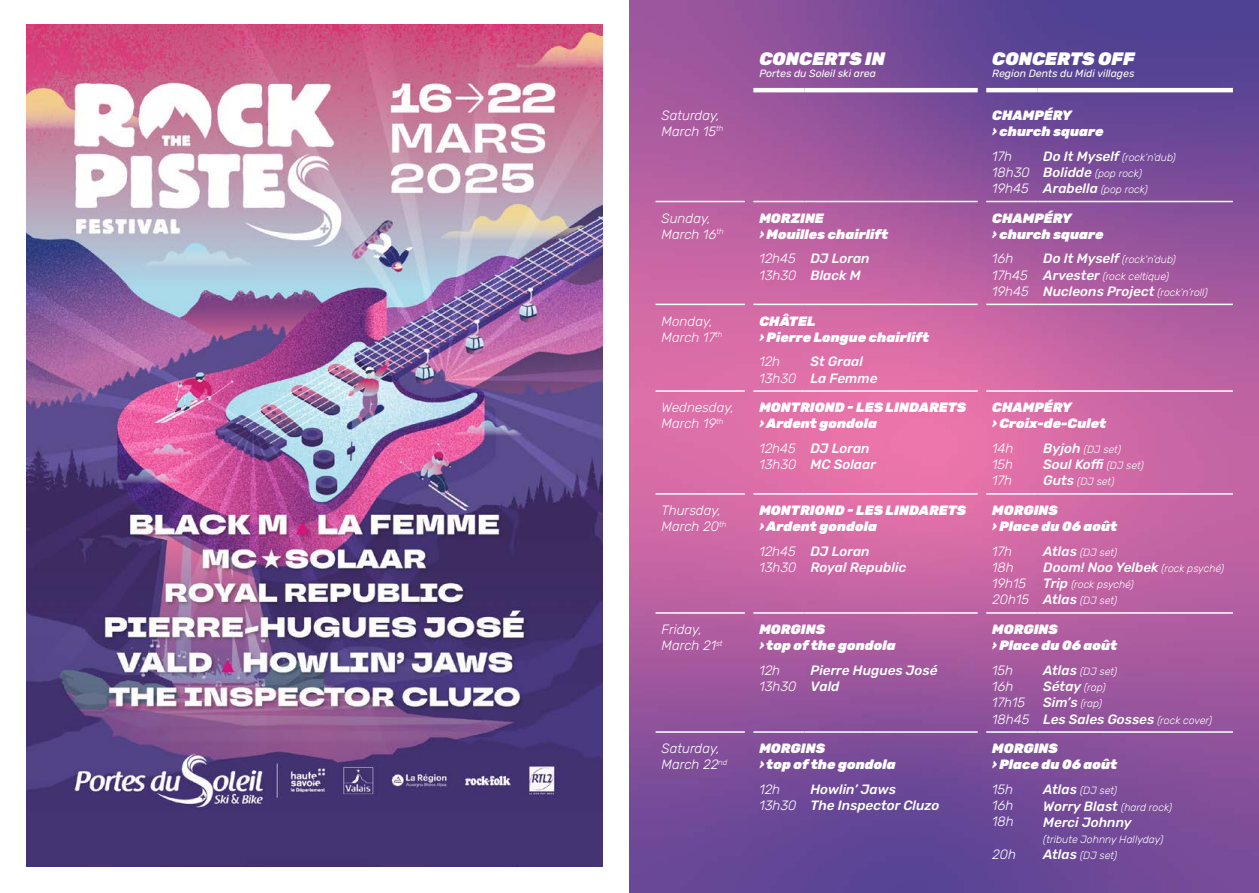
<style>
.page{position:relative;width:1259px;height:893px;background:#fff}
.page>*{position:absolute;margin:0;border:0;box-sizing:border-box;transform-origin:0 0}
.t1{font:italic 900 18px "Rubik";color:#fff}
.t2{font:italic 900 13.5px/16.2px "Rubik";color:#fff}
.t3{font:italic 500 13.5px/16.2px "Rubik";color:#fff}
.t4{font:italic 300 13.5px/16.2px "Rubik";color:#fff}
.t5{font:italic 300 10.5px/16.2px "Rubik";color:#fff}
.t6{font:italic 10.5px "Rubik";color:#fff}
.s1{font-weight:500;font-size:13.5px}
.s2{font-weight:300;font-size:10.5px}
</style>
<div class="page">
<img style="left:27px;top:25px;width:576px;height:842px">
<img style="left:629px;top:0;width:630px;height:893px">
<hr style="left:655px;top:201px;width:90px;height:1px;background:#fff">
<hr style="left:753px;top:201px;width:51px;height:1px;background:#fff">
<hr style="left:804px;top:201px;width:173px;height:1px;background:#fff">
<hr style="left:986px;top:201px;width:51px;height:1px;background:#fff">
<hr style="left:1037px;top:201px;width:196px;height:1px;background:#fff">
<hr style="left:655px;top:304px;width:90px;height:1px;background:#fff">
<hr style="left:753px;top:304px;width:51px;height:1px;background:#fff">
<hr style="left:804px;top:304px;width:173px;height:1px;background:#fff">
<hr style="left:986px;top:304px;width:51px;height:1px;background:#fff">
<hr style="left:1037px;top:304px;width:196px;height:1px;background:#fff">
<hr style="left:655px;top:390px;width:90px;height:2px;background:#fff">
<hr style="left:753px;top:390px;width:51px;height:2px;background:#fff">
<hr style="left:804px;top:390px;width:173px;height:2px;background:#fff">
<hr style="left:986px;top:390px;width:51px;height:2px;background:#fff">
<hr style="left:1037px;top:390px;width:196px;height:2px;background:#fff">
<hr style="left:655px;top:493px;width:90px;height:2px;background:#fff">
<hr style="left:753px;top:493px;width:51px;height:2px;background:#fff">
<hr style="left:804px;top:493px;width:173px;height:2px;background:#fff">
<hr style="left:986px;top:493px;width:51px;height:2px;background:#fff">
<hr style="left:1037px;top:493px;width:196px;height:2px;background:#fff">
<hr style="left:655px;top:612px;width:90px;height:2px;background:#fff">
<hr style="left:753px;top:612px;width:51px;height:2px;background:#fff">
<hr style="left:804px;top:612px;width:173px;height:2px;background:#fff">
<hr style="left:986px;top:612px;width:51px;height:2px;background:#fff">
<hr style="left:1037px;top:612px;width:196px;height:2px;background:#fff">
<hr style="left:655px;top:731px;width:90px;height:2px;background:#fff">
<hr style="left:753px;top:731px;width:51px;height:2px;background:#fff">
<hr style="left:804px;top:731px;width:173px;height:2px;background:#fff">
<hr style="left:986px;top:731px;width:51px;height:2px;background:#fff">
<hr style="left:1037px;top:731px;width:196px;height:2px;background:#fff">
<hr style="left:753px;top:88px;width:51px;height:4px;background:#fff">
<hr style="left:804px;top:88px;width:173px;height:4px;background:#fff">
<hr style="left:986px;top:88px;width:51px;height:4px;background:#fff">
<hr style="left:1037px;top:88px;width:196px;height:4px;background:#fff">
<h1 class="t1" style="left:759px;top:49px;width:127px">CONCERTS IN</h1>
<p class="t6" style="left:759px;top:68px;width:118px">Portes du Soleil ski area</p>
<h1 class="t1" style="left:992px;top:49px;width:144px">CONCERTS OFF</h1>
<p class="t6" style="left:992px;top:68px;width:144px">Region Dents du Midi villages</p>
<p class="t4" style="left:661px;top:107px;width:64px">Saturday,<br>March 15<sup>th</sup></p>
<p class="t2" style="left:992px;top:107px;width:113px">CHAMPÉRY<br>› church square</p>
<p class="t4" style="left:992px;top:148px;width:39px">17h<br>18h30<br>19h45</p>
<p class="t5" style="left:1043px;top:149px;width:134px"><span class="s1">Do It Myself</span> (rock’n’dub)<br><span class="s1">Bolidde</span> (pop rock)<br><span class="s1">Arabella</span> (pop rock)</p>
<p class="t4" style="left:661px;top:210px;width:64px">Sunday,<br>March 16<sup>th</sup></p>
<p class="t2" style="left:759px;top:210px;width:130px">MORZINE<br>› Mouilles chairlift</p>
<p class="t2" style="left:992px;top:210px;width:113px">CHAMPÉRY<br>› church square</p>
<p class="t4" style="left:759px;top:251px;width:39px">12h45<br>13h30</p>
<p class="t3" style="left:810px;top:251px;width:61px">DJ Loran<br>Black M</p>
<p class="t4" style="left:992px;top:251px;width:38px">16h<br>17h45<br>19h45</p>
<p class="t5" style="left:1043px;top:252px;width:134px"><span class="s1">Do It Myself</span> (rock’n’dub)<br><span class="s1">Arvester</span> (rock celtique)</p>
<p class="t3" style="left:1043px;top:283px;width:166px">Nucleons Project <span class="s2">(rock’n’roll)</span></p>
<p class="t4" style="left:661px;top:313px;width:62px">Monday,<br>March 17<sup>th</sup></p>
<p class="t2" style="left:759px;top:313px;width:171px">CHÂTEL<br>› Pierre Longue chairlift</p>
<p class="t4" style="left:759px;top:354px;width:39px">12h<br>13h30</p>
<p class="t3" style="left:810px;top:354px;width:68px">St Graal<br>La Femme</p>
<p class="t4" style="left:661px;top:400px;width:74px">Wednesday,<br>March 19<sup>th</sup></p>
<p class="t2" style="left:759px;top:400px;width:208px">MONTRIOND - LES LINDARETS › Ardent gondola</p>
<p class="t2" style="left:992px;top:400px;width:116px">CHAMPÉRY<br>› Croix-de-Culet</p>
<p class="t4" style="left:759px;top:441px;width:39px">12h45<br>13h30</p>
<p class="t3" style="left:810px;top:441px;width:67px">DJ Loran<br>MC Solaar</p>
<p class="t4" style="left:992px;top:441px;width:23px;text-align:justify">14h 15h 17h</p>
<p class="t5" style="left:1043px;top:442px;width:79px"><span class="s1">Byjoh</span> (DJ set)</p>
<p class="t3" style="left:1043px;top:457px;width:102px">Soul Koffi <span class="s2">(DJ set)</span></p>
<p class="t5" style="left:1043px;top:474px;width:73px"><span class="s1">Guts</span> (DJ set)</p>
<p class="t4" style="left:661px;top:503px;width:66px">Thursday,<br>March 20<sup>th</sup></p>
<p class="t2" style="left:759px;top:503px;width:208px">MONTRIOND - LES LINDARETS › Ardent gondola</p>
<p class="t2" style="left:992px;top:503px;width:127px">MORGINS<br>› Place du 06 août</p>
<p class="t4" style="left:759px;top:543px;width:39px">12h45<br>13h30</p>
<p class="t3" style="left:810px;top:543px;width:97px">DJ Loran<br>Royal Republic</p>
<p class="t4" style="left:992px;top:543px;width:38px">17h<br>18h<br>19h15<br>20h15</p>
<p class="t5" style="left:1043px;top:544px;width:75px"><span class="s1">Atlas</span> (DJ set)</p>
<p class="t3" style="left:1043px;top:560px;width:182px">Doom! Noo Yelbek <span class="s2">(rock psyché)</span></p>
<p class="t5" style="left:1043px;top:577px;width:92px"><span class="s1">Trip</span> (rock psyché)<br><span class="s1">Atlas</span> (DJ set)</p>
<p class="t4" style="left:661px;top:622px;width:63px">Friday,<br>March 21<sup>st</sup></p>
<p class="t2" style="left:759px;top:622px;width:138px">MORGINS<br>› top of the gondola</p>
<p class="t2" style="left:992px;top:622px;width:127px">MORGINS<br>› Place du 06 août</p>
<p class="t4" style="left:759px;top:662px;width:39px">12h<br>13h30</p>
<p class="t3" style="left:810px;top:662px;width:129px">Pierre Hugues José<br>Vald</p>
<p class="t4" style="left:992px;top:662px;width:39px">15h<br>16h<br>17h15<br>18h45</p>
<p class="t5" style="left:1043px;top:663px;width:75px"><span class="s1">Atlas</span> (DJ set)</p>
<p class="t3" style="left:1043px;top:679px;width:170px">Sétay <span class="s2">(rap)<br></span>Sim’s <span class="s2">(rap)<br></span>Les Sales Gosses <span class="s2">(rock cover)</span></p>
<p class="t4" style="left:661px;top:741px;width:67px">Saturday,<br>March 22<sup>nd</sup></p>
<p class="t2" style="left:759px;top:741px;width:138px">MORGINS<br>› top of the gondola</p>
<p class="t2" style="left:992px;top:741px;width:127px">MORGINS<br>› Place du 06 août</p>
<p class="t4" style="left:759px;top:782px;width:39px">12h<br>13h30</p>
<p class="t3" style="left:810px;top:782px;width:131px">Howlin’ Jaws<br>The Inspector Cluzo</p>
<p class="t4" style="left:992px;top:782px;width:23px;text-align:justify">15h 16h 18h</p>
<p class="t4" style="left:992px;top:846px;width:25px">20h</p>
<p class="t5" style="left:1043px;top:783px;width:75px"><span class="s1">Atlas</span> (DJ set)</p>
<p class="t3" style="left:1043px;top:798px;width:130px">Worry Blast <span class="s2">(hard rock)<br></span>Merci Johnny</p>
<p class="t5" style="left:1043px;top:832px;width:122px">(tribute Johnny Hallyday)<br><span class="s1">Atlas</span> (DJ set)</p>
</div>
